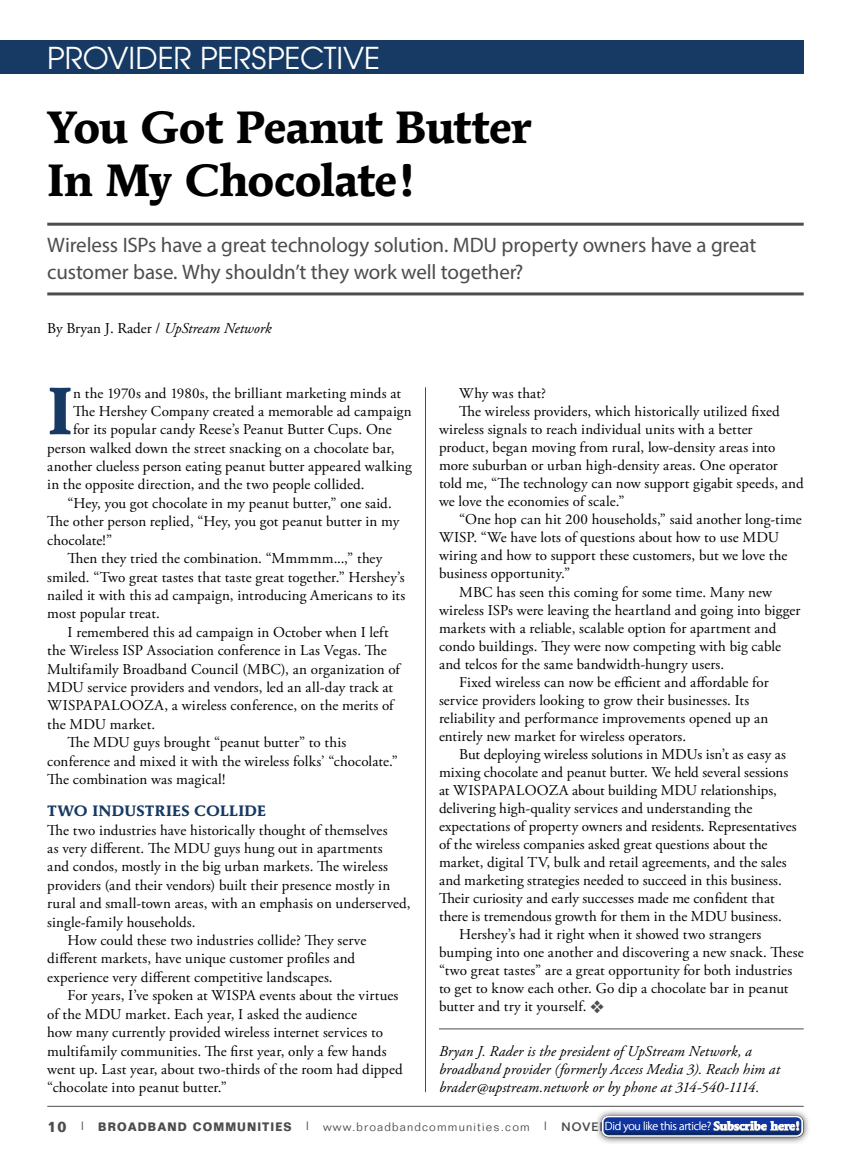
<style>
.page{position:relative;width:851px;height:1161px;background:#fff}
.page>*{position:absolute;margin:0;border:0;box-sizing:border-box;transform-origin:0 0}
.t1{font:700 66.3px "AT Mendoza Roman";color:#173a64}
.t2{font:700 45px/52.5px "AT Mendoza Roman";letter-spacing:-.025em;color:#000}
.t3{font:30px "Avant Garde";letter-spacing:-.005em;color:#fff}
.t4{font:21px/27px "Myriad Pro";letter-spacing:-.01em;color:#4d4d4f}
.t5{font:15px "Adobe Garamond Pro";letter-spacing:.005em;color:#000}
.t6{font:italic 15px/18px "Adobe Garamond Pro";letter-spacing:.01em;color:#000}
.t7{font:700 15px "AT Mendoza Roman";letter-spacing:.015em;color:#173a64}
.t8{font:300 12px "Folio";letter-spacing:.1em;color:#4d4d4f}
.t9{font:300 12px "Myriad Pro";letter-spacing:-.02em;color:#fff}
.s1{font-style:italic}
.s2{color:#4d4d4f}
.s3{font-family:"AT Mendoza Roman";font-weight:700}
.s4{font-weight:700;font-size:15px}
.s5{font-weight:500}
.s6{font-weight:700}
</style>
<div class="page">
<div style="left:0;top:40px;width:803px;height:34px;background:#173a64"></div>
<hr style="left:47px;top:1106px;width:756px;height:1px;background:#4d4d4f">
<hr style="left:439px;top:1029px;width:364px;height:1px;background:#4d4d4f">
<hr style="left:425px;top:387px;width:1px;height:705px;background:#4d4d4f">
<hr style="left:47px;top:223px;width:756px;height:3px;background:#4d4d4f">
<hr style="left:47px;top:292px;width:756px;height:3px;background:#4d4d4f">
<div style="left:594px;top:1108px;width:217px;height:37px;background:#000;opacity:.75"></div>
<svg style="left:602px;top:1116px;width:201px;height:21px"></svg>
<svg style="left:603px;top:1117px;width:198px;height:18px;background:#264494"></svg>
<h3 class="t3" style="left:47px;top:40px;width:334px">PROVIDER PERSPECTIVE</h3>
<h2 class="t2" style="left:47px;top:101px;width:486px">You Got Peanut Butter<br>In My Chocolate!</h2>
<h3 class="t4" style="left:47px;top:231px;width:710px">Wireless ISPs have a great technology solution. MDU property owners have a great customer base. Why shouldn’t they work well together?</h3>
<p class="t5" style="left:47px;top:320px;width:226px">By Bryan J. Rader / <span class="s1">UpStream Network</span></p>
<h1 class="t1" style="left:47px;top:369px;width:27px">I</h1>
<p class="t5" style="left:73px;top:384px;width:329px">n the 1970s and 1980s, the brilliant marketing minds at</p>
<p class="t5" style="left:73px;top:402px;width:340px">The Hershey Company created a memorable ad campaign</p>
<p class="t5" style="left:73px;top:420px;width:320px">for its popular candy Reese’s Peanut Butter Cups. One</p>
<p class="t5" style="left:47px;top:439px;width:349px">person walked down the street snacking on a chocolate bar,</p>
<p class="t5" style="left:47px;top:457px;width:366px">another clueless person eating peanut butter appeared walking</p>
<p class="t5" style="left:47px;top:476px;width:319px">in the opposite direction, and the two people collided.</p>
<p class="t5" style="left:67px;top:494px;width:326px">“Hey, you got chocolate in my peanut butter,” one said.</p>
<p class="t5" style="left:47px;top:513px;width:353px">The other person replied, “Hey, you got peanut butter in my</p>
<p class="t5" style="left:47px;top:531px;width:66px">chocolate!”</p>
<p class="t5" style="left:67px;top:549px;width:316px">Then they tried the combination. “Mmmmm...,” they</p>
<p class="t5" style="left:47px;top:568px;width:359px">smiled. “Two great tastes that taste great together.” Hershey’s</p>
<p class="t5" style="left:47px;top:586px;width:359px">nailed it with this ad campaign, introducing Americans to its</p>
<p class="t5" style="left:47px;top:605px;width:114px">most popular treat.</p>
<p class="t5" style="left:67px;top:623px;width:322px">I remembered this ad campaign in October when I left</p>
<p class="t5" style="left:47px;top:641px;width:341px">the Wireless ISP Association conference in Las Vegas. The</p>
<p class="t5" style="left:47px;top:660px;width:354px">Multifamily Broadband Council (MBC), an organization of</p>
<p class="t5" style="left:47px;top:678px;width:347px">MDU service providers and vendors, led an all-day track at</p>
<p class="t5" style="left:47px;top:697px;width:347px">WISPAPALOOZA, a wireless conference, on the merits of</p>
<p class="t5" style="left:47px;top:715px;width:109px">the MDU market.</p>
<p class="t5" style="left:67px;top:734px;width:280px">The MDU guys brought “peanut butter” to this</p>
<p class="t5" style="left:47px;top:752px;width:352px">conference and mixed it with the wireless folks’ “chocolate.”</p>
<p class="t5" style="left:47px;top:770px;width:180px">The combination was magical!</p>
<p class="t7" style="left:47px;top:801px;width:220px">TWO INDUSTRIES COLLIDE</p>
<p class="t5" style="left:47px;top:821px;width:342px">The two industries have historically thought of themselves</p>
<p class="t5" style="left:47px;top:839px;width:337px">as very different. The MDU guys hung out in apartments</p>
<p class="t5" style="left:47px;top:858px;width:342px">and condos, mostly in the big urban markets. The wireless</p>
<p class="t5" style="left:47px;top:876px;width:344px">providers (and their vendors) built their presence mostly in</p>
<p class="t5" style="left:47px;top:894px;width:365px">rural and small-town areas, with an emphasis on underserved,</p>
<p class="t5" style="left:47px;top:913px;width:150px">single-family households.</p>
<p class="t5" style="left:67px;top:931px;width:300px">How could these two industries collide? They serve</p>
<p class="t5" style="left:47px;top:950px;width:309px">different markets, have unique customer profiles and</p>
<p class="t5" style="left:47px;top:968px;width:287px">experience very different competitive landscapes.</p>
<p class="t5" style="left:67px;top:987px;width:332px">For years, I’ve spoken at WISPA events about the virtues</p>
<p class="t5" style="left:47px;top:1005px;width:311px">of the MDU market. Each year, I asked the audience</p>
<p class="t5" style="left:47px;top:1023px;width:337px">how many currently provided wireless internet services to</p>
<p class="t5" style="left:47px;top:1042px;width:341px">multifamily communities. The first year, only a few hands</p>
<p class="t5" style="left:47px;top:1060px;width:357px">went up. Last year, about two-thirds of the room had dipped</p>
<p class="t5" style="left:47px;top:1079px;width:181px">“chocolate into peanut butter.”</p>
<p class="t5" style="left:459px;top:384px;width:88px">Why was that?</p>
<p class="t5" style="left:459px;top:402px;width:322px">The wireless providers, which historically utilized fixed</p>
<p class="t5" style="left:439px;top:420px;width:315px">wireless signals to reach individual units with a better</p>
<p class="t5" style="left:439px;top:439px;width:338px">product, began moving from rural, low-density areas into</p>
<p class="t5" style="left:439px;top:457px;width:340px">more suburban or urban high-density areas. One operator</p>
<p class="t5" style="left:439px;top:475px;width:366px">told me, “The technology can now support gigabit speeds, and</p>
<p class="t5" style="left:439px;top:493px;width:187px">we love the economies of scale.”</p>
<p class="t5" style="left:459px;top:511px;width:344px">“One hop can hit 200 households,” said another long-time</p>
<p class="t5" style="left:439px;top:529px;width:341px">WISP. “We have lots of questions about how to use MDU</p>
<p class="t5" style="left:439px;top:547px;width:350px">wiring and how to support these customers, but we love the</p>
<p class="t5" style="left:439px;top:565px;width:133px">business opportunity.”</p>
<p class="t5" style="left:459px;top:583px;width:314px">MBC has seen this coming for some time. Many new</p>
<p class="t5" style="left:439px;top:601px;width:363px">wireless ISPs were leaving the heartland and going into bigger</p>
<p class="t5" style="left:439px;top:619px;width:339px">markets with a reliable, scalable option for apartment and</p>
<p class="t5" style="left:439px;top:637px;width:343px">condo buildings. They were now competing with big cable</p>
<p class="t5" style="left:439px;top:655px;width:287px">and telcos for the same bandwidth-hungry users.</p>
<p class="t5" style="left:459px;top:673px;width:311px">Fixed wireless can now be efficient and affordable for</p>
<p class="t5" style="left:439px;top:691px;width:312px">service providers looking to grow their businesses. Its</p>
<p class="t5" style="left:439px;top:709px;width:331px">reliability and performance improvements opened up an</p>
<p class="t5" style="left:439px;top:727px;width:249px">entirely new market for wireless operators.</p>
<p class="t5" style="left:459px;top:745px;width:328px">But deploying wireless solutions in MDUs isn’t as easy as</p>
<p class="t5" style="left:439px;top:763px;width:351px">mixing chocolate and peanut butter. We held several sessions</p>
<p class="t5" style="left:439px;top:781px;width:339px">at WISPAPALOOZA about building MDU relationships,</p>
<p class="t5" style="left:439px;top:799px;width:315px">delivering high-quality services and understanding the</p>
<p class="t5" style="left:439px;top:817px;width:359px">expectations of property owners and residents. Representatives</p>
<p class="t5" style="left:439px;top:835px;width:330px">of the wireless companies asked great questions about the</p>
<p class="t5" style="left:439px;top:853px;width:349px">market, digital TV, bulk and retail agreements, and the sales</p>
<p class="t5" style="left:439px;top:871px;width:344px">and marketing strategies needed to succeed in this business.</p>
<p class="t5" style="left:439px;top:889px;width:337px">Their curiosity and early successes made me confident that</p>
<p class="t5" style="left:439px;top:907px;width:344px">there is tremendous growth for them in the MDU business.</p>
<p class="t5" style="left:459px;top:925px;width:303px">Hershey’s had it right when it showed two strangers</p>
<p class="t5" style="left:439px;top:943px;width:366px">bumping into one another and discovering a new snack. These</p>
<p class="t5" style="left:439px;top:961px;width:355px">“two great tastes” are a great opportunity for both industries</p>
<p class="t5" style="left:439px;top:979px;width:351px">to get to know each other. Go dip a chocolate bar in peanut</p>
<p class="t5" style="left:439px;top:997px;width:167px">butter and try it yourself. <span class="s2">❖</span></p>
<p class="t6" style="left:439px;top:1043px;width:342px">Bryan J. Rader is the president of UpStream Network, a broadband provider (formerly Access Media 3). Reach him at brader@upstream.network or by phone at 314-540-1114.</p>
<p class="t9" style="left:605px;top:1119px;width:197px">Did you like this article? <span class="s3">Subscribe here!</span></p>
<p class="t8" style="left:47px;top:1120px;width:708px"><span class="s4">10</span> <span class="s5">|</span> <span class="s6">BROADBAND COMMUNITIES</span> <span class="s5">|</span> www.broadbandcommunities.com <span class="s5">| NOVEMBER/DECEMBER 2018</span></p>
</div>
